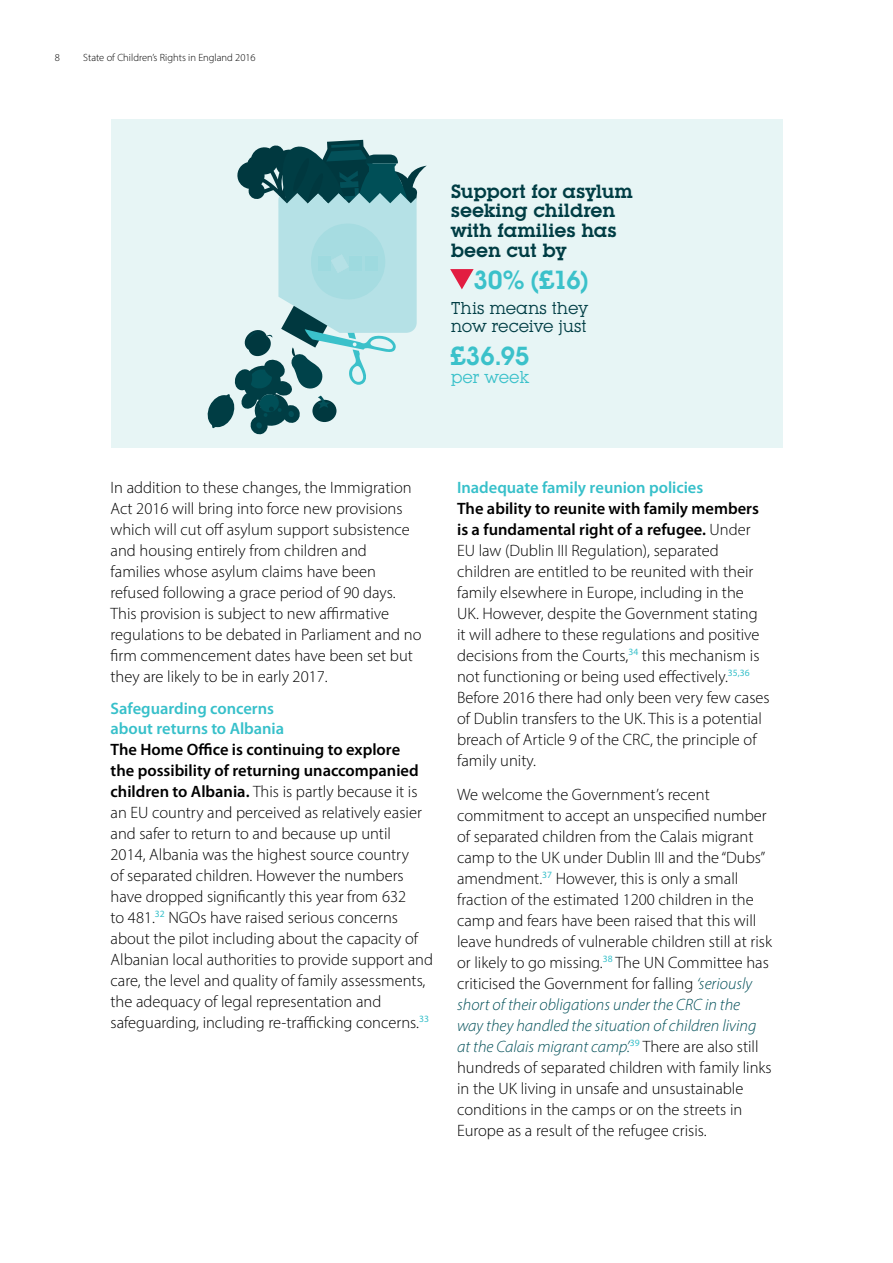
<style>
.page{position:relative;width:893px;height:1263px;background:#fff}
.page>*{position:absolute;margin:0;border:0;box-sizing:border-box;transform-origin:0 0}
.t1{font:600 25.65px "Lubalin Graph IT Cby BT";letter-spacing:-.02em;color:#3bc1ca}
.t2{font:600 18.75px/19.6px "Lubalin Graph IT Cby BT";letter-spacing:-.005em;color:#003d44}
.t3{font:16.8px/17.9px "Lubalin Graph IT Cby BT";letter-spacing:-.005em;color:#003d44}
.t4{font:16.8px "Lubalin Graph IT Cby BT";letter-spacing:-.01em;color:#3bc1ca}
.BODY{font:300 16.5px/21px "Myriad Pro";color:#000}
.t5{font:600 16.5px/19.5px "Myriad Pro";letter-spacing:-.005em;color:#37c0ca}
.t6{font:300 10.5px "Myriad Pro";color:#000}
.s1{font-weight:600}
.s2{font-style:italic;color:#035059}
</style>
<div class="page">
<div style="left:111px;top:119px;width:671px;height:329px;background:#e7f5f5"></div>
<svg style="left:450px;top:269px;width:24px;height:20px"></svg>
<svg style="left:207px;top:140px;width:220px;height:295px"></svg>
<p class="t6" style="left:55px;top:51px;width:7px">8</p>
<p class="t6" style="left:83px;top:51px;width:174px">State of Children’s Rights in England 2016</p>
<p class="t2" style="left:451px;top:181px;width:184px">Support for asylum seeking children with families has been cut by</p>
<h1 class="t1" style="left:473px;top:264px;width:118px">30% (£16)</h1>
<p class="t3" style="left:451px;top:299px;width:139px">This means they now receive just</p>
<h1 class="t1" style="left:451px;top:340px;width:80px">£36.95</h1>
<p class="t4" style="left:451px;top:366px;width:80px">per week</p>
<p class="BODY" style="left:111px;top:477px;width:312px">In addition to these changes, the Immigration Act 2016 will bring into force new provisions which will cut off asylum support subsistence and housing entirely from children and<br>families whose asylum claims have been refused following a grace period of 90 days.<br>This provision is subject to new affirmative regulations to be debated in Parliament and no firm commencement dates have been set but they are likely to be in early 2017.</p>
<h3 class="t5" style="left:111px;top:698px;width:175px">Safeguarding concerns about returns to Albania</h3>
<p class="BODY" style="left:111px;top:738px;width:324px"><span class="s1">The Home Office is continuing to explore<br>the possibility of returning unaccompanied children to Albania.</span> This is partly because it is an EU country and perceived as relatively easier and safer to return to and because up until<br>2014, Albania was the highest source country<br>of separated children. However the numbers have dropped significantly this year from 632<br>to 481.<sup>32</sup> NGOs have raised serious concerns about the pilot including about the capacity of Albanian local authorities to provide support and care, the level and quality of family assessments, the adequacy of legal representation and safeguarding, including re-trafficking concerns.<sup>33</sup></p>
<h3 class="t5" style="left:457px;top:477px;width:248px">Inadequate family reunion policies</h3>
<p class="BODY" style="left:457px;top:498px;width:314px"><span class="s1">The ability to reunite with family members is a fundamental right of a refugee.</span> Under EU law (Dublin III Regulation), separated children are entitled to be reunited with their family elsewhere in Europe, including in the UK. However, despite the Government stating it will adhere to these regulations and positive decisions from the Courts,<sup>34</sup> this mechanism is not functioning or being used effectively.<sup>35,36<br></sup>Before 2016 there had only been very few cases of Dublin transfers to the UK. This is a potential breach of Article 9 of the CRC, the principle of family unity.</p>
<p class="BODY" style="left:457px;top:783px;width:316px">We welcome the Government’s recent commitment to accept an unspecified number of separated children from the Calais migrant camp to the UK under Dublin III and the “Dubs” amendment.<sup>37</sup> However, this is only a small fraction of the estimated 1200 children in the camp and fears have been raised that this will leave hundreds of vulnerable children still at risk or likely to go missing.<sup>38</sup> The UN Committee has criticised the Government for falling <span class="s2">‘seriously short of their obligations under the CRC in the<br>way they handled the situation of children living at the Calais migrant camp’.</span><sup>39</sup> There are also still hundreds of separated children with family links in the UK living in unsafe and unsustainable conditions in the camps or on the streets in Europe as a result of the refugee crisis.</p>
</div>
